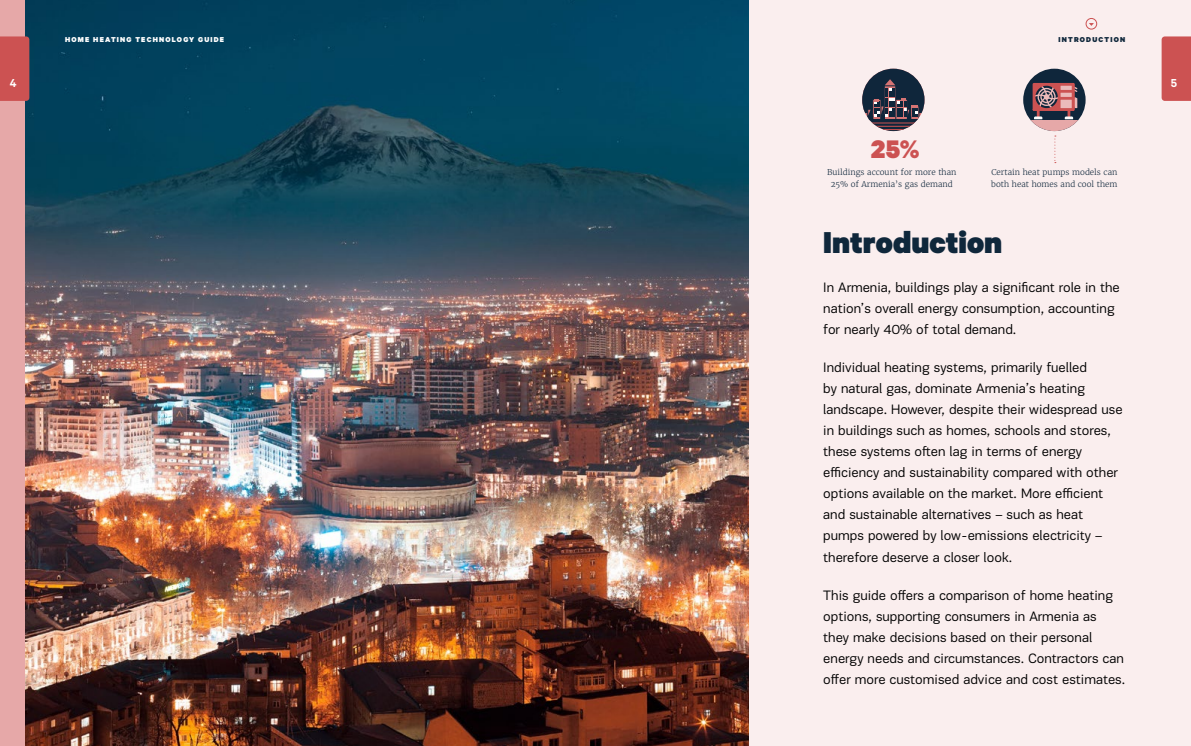
<style>
.page{position:relative;width:1191px;height:746px;background:#faeeee}
.page>*{position:absolute;margin:0;border:0;box-sizing:border-box;transform-origin:0 0}
.t1{font:900 34px "Calibre";color:#0f273b}
.t2{font:900 28.6px "Calibre";color:#cc5252}
.t3{font:14px/21px "PF Encore Sans Pro";color:#000}
.t4{font:600 13px "Calibre";color:#fff}
.t5{font:300 8px/11px "Merriweather";color:#0f273b;text-align:center}
.t6{font:900 8px "Calibre";letter-spacing:.15em;color:#fff}
.t7{font:900 8px "Calibre";letter-spacing:.15em;color:#0f273b}
</style>
<div class="page">
<div style="left:1161px;top:36px;width:30px;height:65px;background:#cc5252"></div>
<img style="left:25px;top:0;width:723px;height:746px">
<div style="left:0;top:0;width:25px;height:746px;background:#e6a8a8"></div>
<div style="left:0;top:36px;width:29px;height:65px;background:#cc5252"></div>
<svg style="left:862px;top:69px;width:62px;height:62px"></svg>
<div style="left:1085px;top:18px;width:12px;height:11px;border:1px solid #cc5252;border-radius:50%"></div>
<div style="left:1023px;top:69px;width:62px;height:62px;background:#0f263b;border-radius:50%"></div>
<svg style="left:1030px;top:120px;width:49px;height:11px"></svg>
<svg style="left:1032px;top:83px;width:45px;height:36px"></svg>
<svg style="left:1054px;top:135px;width:2px;height:28px"></svg>
<p class="t6" style="left:65px;top:34px;width:160px">HOME HEATING TECHNOLOGY GUIDE</p>
<p class="t7" style="left:1058px;top:34px;width:68px">INTRODUCTION</p>
<p class="t4" style="left:10px;top:75px;width:8px">4</p>
<p class="t4" style="left:1171px;top:75px;width:8px">5</p>
<h2 class="t2" style="left:871px;top:131px;width:50px">25%</h2>
<p class="t5" style="left:827px;top:167px;width:131px">Buildings account for more than<br>25% of Armenia’s gas demand</p>
<p class="t5" style="left:991px;top:167px;width:128px;text-align:left">Certain heat pumps models can both heat homes and cool them</p>
<h1 class="t1" style="left:823px;top:221px;width:181px">Introduction</h1>
<p class="t3" style="left:823px;top:277px;width:298px">In Armenia, buildings play a significant role in the nation’s overall energy consumption, accounting for nearly 40% of total demand.</p>
<p class="t3" style="left:823px;top:357px;width:301px">Individual heating systems, primarily fuelled<br>by natural gas, dominate Armenia’s heating landscape. However, despite their widespread use in buildings such as homes, schools and stores, these systems often lag in terms of energy efficiency and sustainability compared with other options available on the market. More efficient and sustainable alternatives – such as heat pumps powered by low-emissions electricity – therefore deserve a closer look.</p>
<p class="t3" style="left:823px;top:584px;width:303px">This guide offers a comparison of home heating options, supporting consumers in Armenia as they make decisions based on their personal energy needs and circumstances. Contractors can offer more customised advice and cost estimates.</p>
</div>
